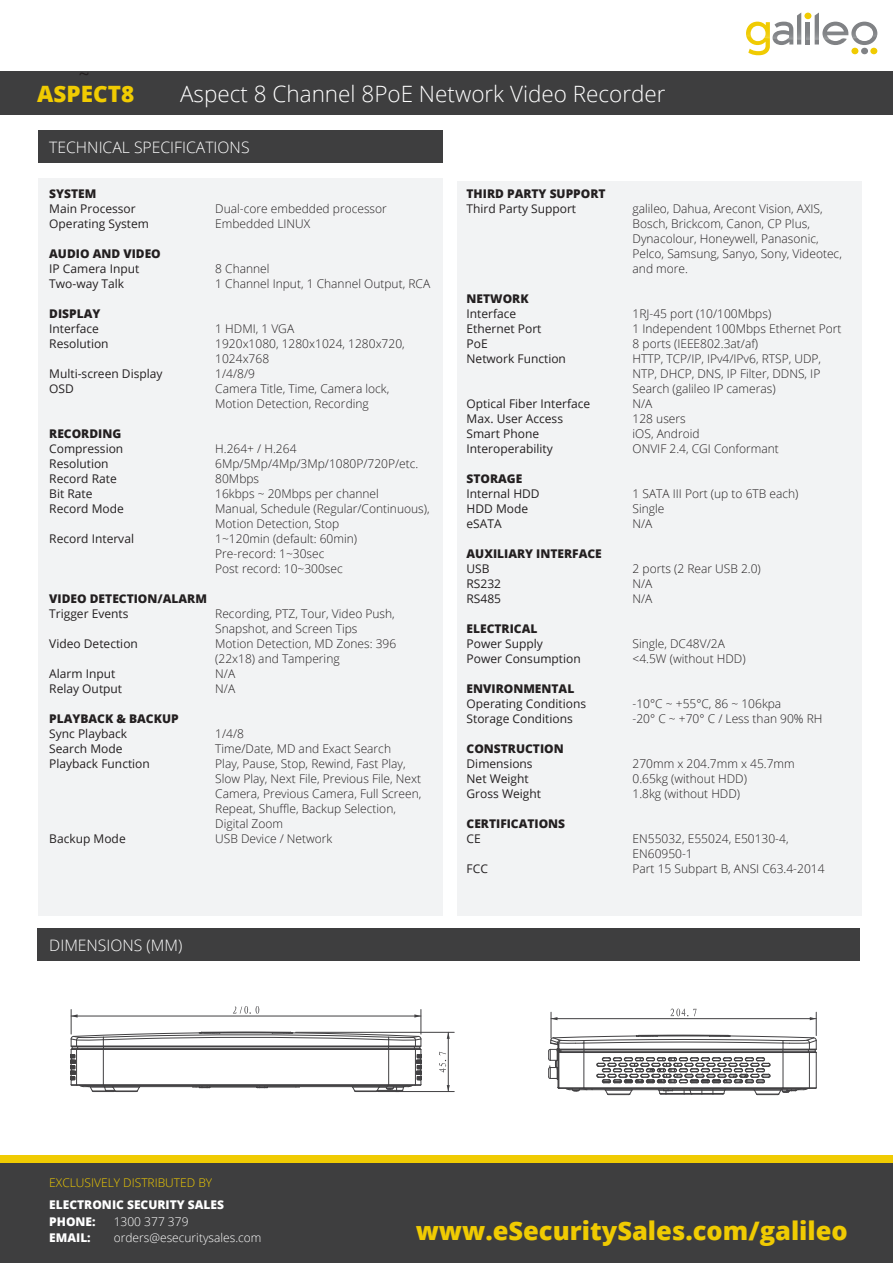
<style>
.page{position:relative;width:893px;height:1263px;background:#fff}
.page>*{position:absolute;margin:0;border:0;box-sizing:border-box;transform-origin:0 0}
.t1{font:800 25.5px "Open Sans";color:#f0cb02}
.t2{font:300 22.5px "Open Sans";color:#fff}
.t3{font:800 22.5px "Open Sans";color:#f0cb02}
.t4{font:18px "Myriad Pro";color:#231f20}
.t5{font:300 15.75px "Open Sans";color:#fff}
.t6{font:300 12px/15px "Open Sans";color:#231f20}
.t7{font:12px/15px "Open Sans";color:#231f20}
.t8{font:800 12px "Open Sans";color:#231f20}
.t9{font:800 12px/16.5px "Open Sans";color:#fff}
.t10{font:300 12px/16.5px "Open Sans";color:#fff}
.t11{font:300 12px "Open Sans";color:#f0cb02}
</style>
<div class="page">
<div style="left:38px;top:178px;width:404px;height:738px;background:#f2f3f4"></div>
<div style="left:458px;top:182px;width:404px;height:734px;background:#f2f3f4"></div>
<svg style="left:746px;top:13px;width:131px;height:42px"></svg>
<div style="left:0;top:1163px;width:893px;height:100px;background:#3e3e3f"></div>
<div style="left:0;top:72px;width:893px;height:43px;background:#3e3e3f"></div>
<div style="left:38px;top:130px;width:404px;height:33px;background:#3e3e3f"></div>
<div style="left:37px;top:928px;width:823px;height:33px;background:#3e3e3f"></div>
<div style="left:0;top:1155px;width:893px;height:8px;background:#f0cb02"></div>
<svg style="left:439px;top:1052px;width:7px;height:20px"></svg>
<hr style="left:295px;top:1032px;width:159px;height:1px;background:#414042">
<hr style="left:396px;top:1091px;width:58px;height:1px;background:#414042">
<hr style="left:448px;top:1032px;width:1px;height:59px;background:#414042">
<svg style="left:447px;top:1032px;width:3px;height:7px"></svg>
<svg style="left:71px;top:1006px;width:351px;height:86px"></svg>
<svg style="left:548px;top:1008px;width:269px;height:87px"></svg>
<h3 class="t4" style="left:79px;top:62px;width:12px">~</h3>
<h2 class="t3" style="left:37px;top:76px;width:98px">ASPECT8</h2>
<h2 class="t2" style="left:180px;top:78px;width:487px">Aspect 8 Channel 8PoE Network Video Recorder</h2>
<h3 class="t5" style="left:49px;top:136px;width:202px">TECHNICAL SPECIFICATIONS</h3>
<p class="t8" style="left:49px;top:185px;width:49px">SYSTEM</p>
<p class="t7" style="left:49px;top:201px;width:101px">Main Processor<br>Operating System</p>
<p class="t8" style="left:49px;top:245px;width:113px">AUDIO AND VIDEO</p>
<p class="t7" style="left:49px;top:261px;width:92px">IP Camera Input<br>Two-way Talk</p>
<p class="t8" style="left:49px;top:305px;width:53px">DISPLAY</p>
<p class="t7" style="left:49px;top:321px;width:61px">Interface<br>Resolution</p>
<p class="t7" style="left:49px;top:366px;width:115px">Multi-screen Display<br>OSD</p>
<p class="t8" style="left:49px;top:425px;width:74px">RECORDING</p>
<p class="t7" style="left:49px;top:441px;width:76px">Compression<br>Resolution<br>Record Rate<br>Bit Rate<br>Record Mode</p>
<p class="t7" style="left:49px;top:531px;width:86px">Record Interval</p>
<p class="t8" style="left:467px;top:185px;width:141px">THIRD PARTY SUPPORT</p>
<p class="t7" style="left:467px;top:201px;width:111px">Third Party Support</p>
<p class="t6" style="left:215px;top:201px;width:173px">Dual-core embedded processor<br>Embedded LINUX</p>
<p class="t6" style="left:215px;top:261px;width:216px">8 Channel<br>1 Channel Input, 1 Channel Output, RCA</p>
<p class="t6" style="left:215px;top:321px;width:191px">1 HDMI, 1 VGA<br>1920x1080, 1280x1024, 1280x720,<br>1024x768<br>1/4/8/9<br>Camera Title, Time, Camera lock,<br>Motion Detection, Recording</p>
<p class="t6" style="left:215px;top:441px;width:216px">H.264+ / H.264<br>6Mp/5Mp/4Mp/3Mp/1080P/720P/etc.<br>80Mbps<br>16kbps ~ 20Mbps per channel<br>Manual, Schedule (Regular/Continuous),<br>Motion Detection, Stop<br>1~120min (default: 60min)<br>Pre-record: 1~30sec<br>Post record: 10~300sec</p>
<p class="t6" style="left:215px;top:606px;width:182px">Recording, PTZ, Tour, Video Push,<br>Snapshot, and Screen Tips<br>Motion Detection, MD Zones: 396 (22x18) and Tampering<br>N/A<br>N/A</p>
<p class="t6" style="left:215px;top:726px;width:208px">1/4/8<br>Time/Date, MD and Exact Search<br>Play, Pause, Stop, Rewind, Fast Play,<br>Slow Play, Next File, Previous File, Next<br>Camera, Previous Camera, Full Screen,<br>Repeat, Shuffle, Backup Selection,<br>Digital Zoom<br>USB Device / Network</p>
<p class="t6" style="left:633px;top:201px;width:211px">galileo, Dahua, Arecont Vision, AXIS,<br>Bosch, Brickcom, Canon, CP Plus,<br>Dynacolour, Honeywell, Panasonic,<br>Pelco, Samsung, Sanyo, Sony, Videotec, and more.</p>
<p class="t6" style="left:633px;top:306px;width:210px">1RJ-45 port (10/100Mbps)<br>1 Independent 100Mbps Ethernet Port<br>8 ports (IEEE802.3at/af)<br>HTTP, TCP/IP, IPv4/IPv6, RTSP, UDP,<br>NTP, DHCP, DNS, IP Filter, DDNS, IP<br>Search (galileo IP cameras)<br>N/A<br>128 users<br>iOS, Android<br>ONVIF 2.4, CGI Conformant</p>
<p class="t6" style="left:633px;top:486px;width:167px">1 SATA III Port (up to 6TB each)<br>Single<br>N/A</p>
<p class="t6" style="left:633px;top:561px;width:130px">2 ports (2 Rear USB 2.0)<br>N/A<br>N/A</p>
<p class="t6" style="left:633px;top:636px;width:115px">Single, DC48V/2A &lt;4.5W (without HDD)</p>
<p class="t6" style="left:633px;top:696px;width:191px">-10°C ~ +55°C, 86 ~ 106kpa<br>-20° C ~ +70° C / Less than 90% RH</p>
<p class="t6" style="left:633px;top:756px;width:164px">270mm x 204.7mm x 45.7mm<br>0.65kg (without HDD)<br>1.8kg (without HDD)</p>
<p class="t6" style="left:633px;top:831px;width:193px">EN55032, E55024, E50130-4,<br>EN60950-1<br>Part 15 Subpart B, ANSI C63.4-2014</p>
<p class="t8" style="left:467px;top:290px;width:64px">NETWORK</p>
<p class="t7" style="left:467px;top:306px;width:101px">Interface<br>Ethernet Port<br>PoE<br>Network Function</p>
<p class="t7" style="left:467px;top:396px;width:125px">Optical Fiber Interface<br>Max. User Access<br>Smart Phone<br>Interoperability</p>
<p class="t8" style="left:467px;top:470px;width:57px">STORAGE</p>
<p class="t7" style="left:467px;top:486px;width:75px">Internal HDD<br>HDD Mode eSATA</p>
<p class="t8" style="left:467px;top:545px;width:137px">AUXILIARY INTERFACE</p>
<p class="t7" style="left:467px;top:561px;width:36px">USB<br>RS232<br>RS485</p>
<p class="t8" style="left:467px;top:620px;width:72px">ELECTRICAL</p>
<p class="t7" style="left:467px;top:636px;width:116px">Power Supply<br>Power Consumption</p>
<p class="t8" style="left:467px;top:680px;width:109px">ENVIRONMENTAL</p>
<p class="t7" style="left:467px;top:696px;width:121px">Operating Conditions<br>Storage Conditions</p>
<p class="t8" style="left:467px;top:740px;width:99px">CONSTRUCTION</p>
<p class="t7" style="left:467px;top:756px;width:76px">Dimensions<br>Net Weight<br>Gross Weight</p>
<p class="t8" style="left:467px;top:815px;width:100px">CERTIFICATIONS</p>
<p class="t7" style="left:467px;top:831px;width:16px">CE</p>
<p class="t7" style="left:467px;top:861px;width:23px">FCC</p>
<p class="t8" style="left:49px;top:590px;width:159px">VIDEO DETECTION/ALARM</p>
<p class="t7" style="left:49px;top:606px;width:81px">Trigger Events</p>
<p class="t7" style="left:49px;top:636px;width:90px">Video Detection</p>
<p class="t7" style="left:49px;top:666px;width:74px">Alarm Input<br>Relay Output</p>
<p class="t8" style="left:49px;top:710px;width:131px">PLAYBACK &amp; BACKUP</p>
<p class="t7" style="left:49px;top:726px;width:102px">Sync Playback<br>Search Mode<br>Playback Function</p>
<p class="t7" style="left:49px;top:831px;width:78px">Backup Mode</p>
<h3 class="t5" style="left:49px;top:934px;width:135px">DIMENSIONS (MM)</h3>
<p class="t11" style="left:49px;top:1174px;width:165px">EXCLUSIVELY DISTRIBUTED BY</p>
<p class="t9" style="left:49px;top:1196px;width:176px">ELECTRONIC SECURITY SALES<br>PHONE:<br>EMAIL:</p>
<p class="t10" style="left:114px;top:1213px;width:149px">1300 377 379 orders@esecuritysales.com</p>
<h1 class="t1" style="left:416px;top:1211px;width:434px">www.eSecuritySales.com/galileo</h1>
</div>
